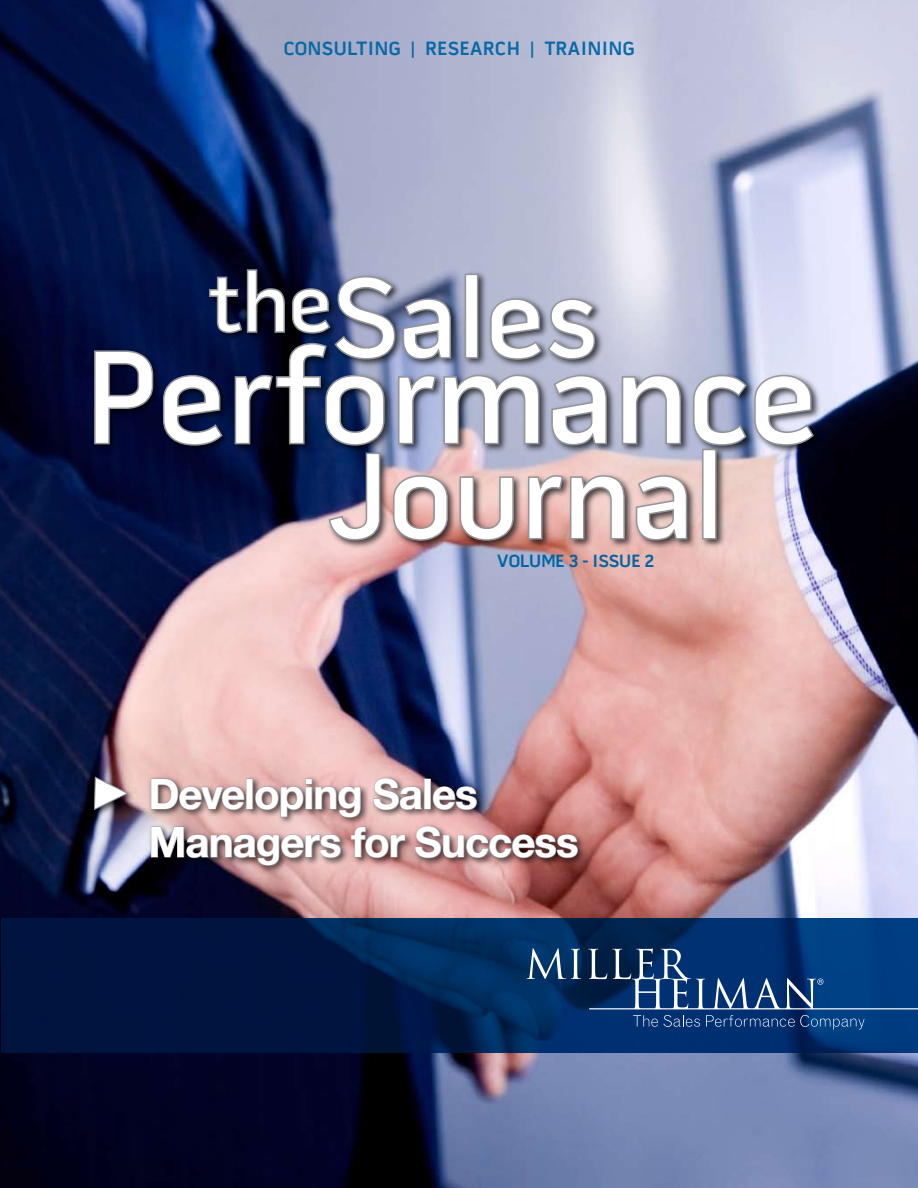
<style>
.page{position:relative;width:918px;height:1188px;background:#fff}
.page>*{position:absolute;margin:0;border:0;box-sizing:border-box;transform-origin:0 0}
.t1{font:700 42px/48px "Helvetica Neue";letter-spacing:-.025em;color:#fff}
.t2{font:700 19.5px "Pill Gothic 600 mg";letter-spacing:.03em;color:#0065a4}
.t3{font:700 18px "Pill Gothic 600 mg";color:#0065a4}
</style>
<div class="page">
<img style="left:0;top:0;width:918px;height:1188px">
<div style="left:91px;top:774px;width:497px;height:102px;background:#000;opacity:.7"></div>
<svg style="left:94px;top:777px;width:34px;height:33px"></svg>
<svg style="left:151px;top:778px;width:94px;height:32px;background:#9f8482"></svg>
<div style="left:246px;top:779px;width:7px;height:30px;border:1px solid #939598"></div>
<svg style="left:255px;top:778px;width:106px;height:40px;background:#a88989"></svg>
<svg style="left:373px;top:778px;width:50px;height:33px;background:#a08887"></svg>
<div style="left:424px;top:779px;width:7px;height:30px;border:1px solid #939598"></div>
<svg style="left:432px;top:786px;width:45px;height:24px"></svg>
<img style="left:151px;top:826px;width:190px;height:40px">
<svg style="left:351px;top:826px;width:55px;height:32px;background:#9f7d7b"></svg>
<svg style="left:415px;top:826px;width:163px;height:33px;background:#926867"></svg>
<svg style="left:0;top:918px;width:918px;height:135px;background:#002051"></svg>
<svg style="left:526px;top:948px;width:55px;height:31px"></svg>
<svg style="left:588px;top:948px;width:330px;height:61px;background:#19467e"></svg>
<svg style="left:633px;top:1015px;width:67px;height:12px"></svg>
<svg style="left:706px;top:1015px;width:159px;height:15px;background:#1c4a83"></svg>
<div style="left:90px;top:266px;width:733px;height:285px;background:#000;opacity:.7"></div>
<svg style="left:93px;top:342px;width:722px;height:104px"></svg>
<img style="left:328px;top:448px;width:389px;height:94px">
<svg style="left:208px;top:268px;width:388px;height:93px"></svg>
<p class="t2" style="left:283px;top:36px;width:353px">CONSULTING | RESEARCH | TRAINING</p>
<p class="t3" style="left:497px;top:550px;width:158px">VOLUME 3 - ISSUE 2</p>
<p class="t1" style="left:148px;top:769px;width:432px">Developing Sales<br>Managers for Success</p>
</div>
